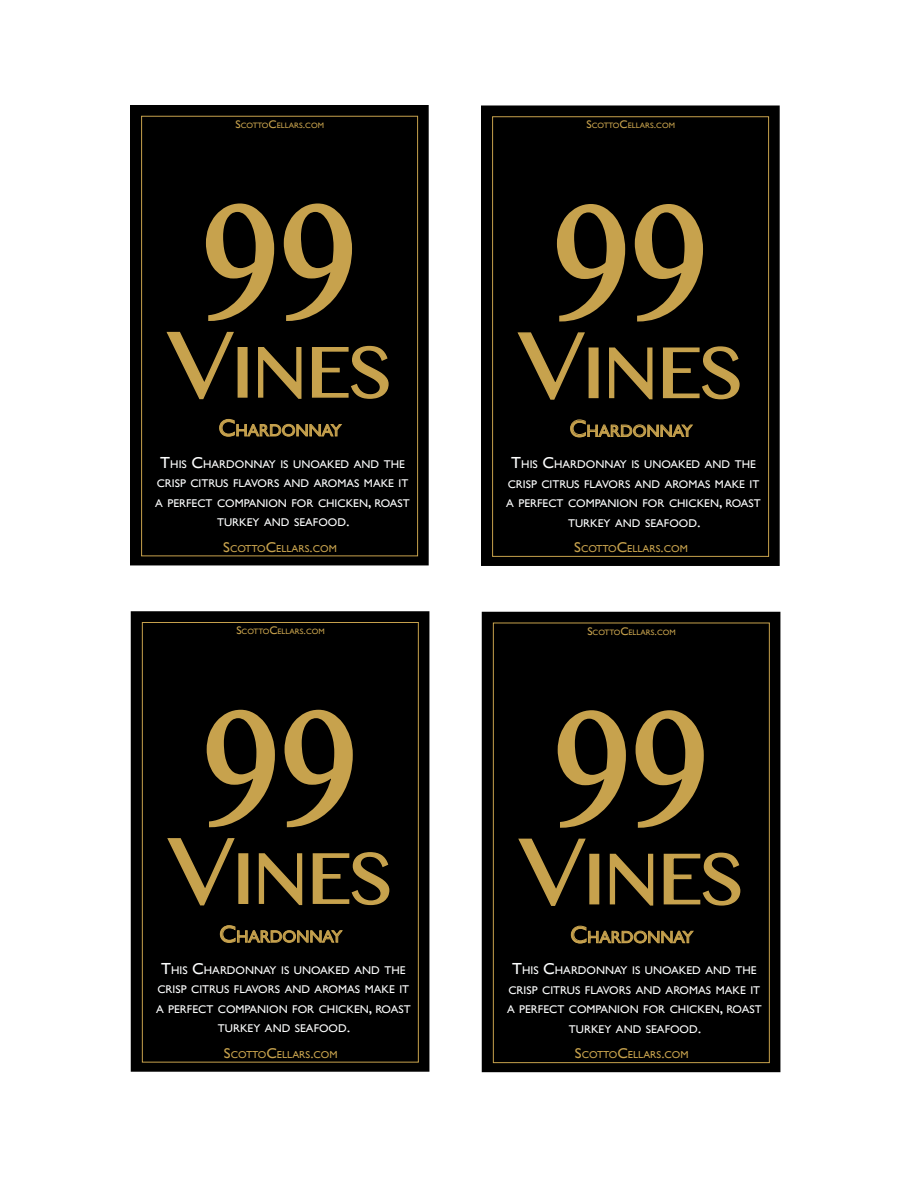
<style>
.page{position:relative;width:918px;height:1188px;background:#fff}
.page>*{position:absolute;margin:0;border:0;box-sizing:border-box;transform-origin:0 0}
.t1{font:160.8px "Myanmar MN";color:#c7a24d;scale:.84 1}
.t2{font:72.3px "Myanmar MN";letter-spacing:-.01em;color:#c7a24d}
.t3{font:16.8px "Gill Sans";color:#c7a24e}
.t4{font:11.25px/19.5px "Gill Sans";color:#fdfefe;text-align:center}
.t5{font:10.05px "Gill Sans";color:#c7a24d}
.t6{font:7.8px "Gill Sans";color:#c7a24d}
.s1{font-size:11.25px}
.s2{font-size:94.5px}
.s3{font-size:24px}
.s4{font-size:16.05px}
.s5{font-size:14.4px}
</style>
<div class="page">
<div style="left:130px;top:105px;width:299px;height:460px;background:#000;border:2px solid #000"></div>
<svg style="left:219px;top:419px;width:123px;height:18px"></svg>
<svg style="left:205px;top:203px;width:70px;height:118px"></svg>
<svg style="left:283px;top:203px;width:69px;height:118px"></svg>
<svg style="left:166px;top:331px;width:68px;height:69px"></svg>
<div style="left:238px;top:347px;width:10px;height:51px;border:2px solid #c7a24d"></div>
<svg style="left:258px;top:347px;width:44px;height:52px"></svg>
<svg style="left:312px;top:345px;width:77px;height:54px"></svg>
<div style="left:141px;top:116px;width:277px;height:440px;border:1px solid #c7a24d"></div>
<div style="left:481px;top:105px;width:299px;height:461px;background:#000;border:2px solid #000"></div>
<svg style="left:570px;top:420px;width:123px;height:17px"></svg>
<svg style="left:556px;top:204px;width:70px;height:118px"></svg>
<svg style="left:634px;top:204px;width:69px;height:118px"></svg>
<svg style="left:517px;top:332px;width:68px;height:68px"></svg>
<div style="left:589px;top:348px;width:10px;height:50px;border:2px solid #c7a24d"></div>
<svg style="left:609px;top:347px;width:44px;height:53px"></svg>
<svg style="left:663px;top:346px;width:77px;height:54px"></svg>
<div style="left:492px;top:116px;width:277px;height:441px;border:1px solid #c7a24d"></div>
<div style="left:131px;top:611px;width:298px;height:461px;background:#000;border:2px solid #000"></div>
<svg style="left:220px;top:925px;width:123px;height:18px"></svg>
<svg style="left:206px;top:709px;width:69px;height:119px"></svg>
<svg style="left:284px;top:709px;width:69px;height:119px"></svg>
<svg style="left:167px;top:838px;width:68px;height:68px"></svg>
<div style="left:238px;top:853px;width:10px;height:51px;border:2px solid #c7a24d"></div>
<svg style="left:258px;top:853px;width:45px;height:53px"></svg>
<svg style="left:312px;top:852px;width:78px;height:54px"></svg>
<div style="left:142px;top:622px;width:277px;height:441px;border:1px solid #c7a24d"></div>
<div style="left:482px;top:612px;width:298px;height:460px;background:#000"></div>
<svg style="left:571px;top:926px;width:123px;height:17px"></svg>
<svg style="left:557px;top:710px;width:69px;height:118px"></svg>
<svg style="left:635px;top:710px;width:69px;height:118px"></svg>
<svg style="left:518px;top:838px;width:68px;height:68px"></svg>
<div style="left:589px;top:854px;width:10px;height:50px;border:2px solid #c7a24d"></div>
<svg style="left:609px;top:853px;width:45px;height:53px"></svg>
<svg style="left:663px;top:852px;width:78px;height:54px"></svg>
<div style="left:493px;top:623px;width:277px;height:440px;border:1px solid #c7a24d"></div>
<p class="t6" style="left:236px;top:121px;width:90px"><span class="s1">S</span>COTTO<span class="s1">C</span>ELLARS<span class="s1">.</span>COM</p>
<h1 class="t1" style="left:201px;top:167px;width:187px">99</h1>
<h2 class="t2" style="left:167px;top:330px;width:225px"><span class="s2">V</span>INES</h2>
<h3 class="t3" style="left:218px;top:420px;width:124px"><span class="s3">C</span>HARDONNAY</h3>
<p class="t4" style="left:155px;top:454px;width:256px"><span class="s4">T</span>HIS <span class="s4">C</span>HARDONNAY IS UNOAKED AND THE CRISP CITRUS FLAVORS AND AROMAS MAKE IT A PERFECT COMPANION FOR CHICKEN<span class="s4">,</span> ROAST TURKEY AND SEAFOOD<span class="s4">.</span></p>
<p class="t5" style="left:223px;top:542px;width:115px"><span class="s5">S</span>COTTO<span class="s5">C</span>ELLARS<span class="s5">.</span>COM</p>
<p class="t6" style="left:236px;top:627px;width:90px"><span class="s1">S</span>COTTO<span class="s1">C</span>ELLARS<span class="s1">.</span>COM</p>
<h1 class="t1" style="left:202px;top:674px;width:187px">99</h1>
<h2 class="t2" style="left:168px;top:836px;width:225px"><span class="s2">V</span>INES</h2>
<h3 class="t3" style="left:219px;top:927px;width:124px"><span class="s3">C</span>HARDONNAY</h3>
<p class="t4" style="left:156px;top:960px;width:256px"><span class="s4">T</span>HIS <span class="s4">C</span>HARDONNAY IS UNOAKED AND THE CRISP CITRUS FLAVORS AND AROMAS MAKE IT A PERFECT COMPANION FOR CHICKEN<span class="s4">,</span> ROAST TURKEY AND SEAFOOD<span class="s4">.</span></p>
<p class="t5" style="left:224px;top:1049px;width:115px"><span class="s5">S</span>COTTO<span class="s5">C</span>ELLARS<span class="s5">.</span>COM</p>
<p class="t6" style="left:587px;top:121px;width:90px"><span class="s1">S</span>COTTO<span class="s1">C</span>ELLARS<span class="s1">.</span>COM</p>
<h1 class="t1" style="left:552px;top:168px;width:187px">99</h1>
<h2 class="t2" style="left:518px;top:330px;width:225px"><span class="s2">V</span>INES</h2>
<h3 class="t3" style="left:569px;top:421px;width:124px"><span class="s3">C</span>HARDONNAY</h3>
<p class="t4" style="left:506px;top:455px;width:256px"><span class="s4">T</span>HIS <span class="s4">C</span>HARDONNAY IS UNOAKED AND THE CRISP CITRUS FLAVORS AND AROMAS MAKE IT A PERFECT COMPANION FOR CHICKEN<span class="s4">,</span> ROAST TURKEY AND SEAFOOD<span class="s4">.</span></p>
<p class="t5" style="left:574px;top:543px;width:115px"><span class="s5">S</span>COTTO<span class="s5">C</span>ELLARS<span class="s5">.</span>COM</p>
<p class="t6" style="left:587px;top:628px;width:90px"><span class="s1">S</span>COTTO<span class="s1">C</span>ELLARS<span class="s1">.</span>COM</p>
<h1 class="t1" style="left:553px;top:674px;width:187px">99</h1>
<h2 class="t2" style="left:519px;top:836px;width:225px"><span class="s2">V</span>INES</h2>
<h3 class="t3" style="left:570px;top:927px;width:124px"><span class="s3">C</span>HARDONNAY</h3>
<p class="t4" style="left:507px;top:961px;width:256px"><span class="s4">T</span>HIS <span class="s4">C</span>HARDONNAY IS UNOAKED AND THE CRISP CITRUS FLAVORS AND AROMAS MAKE IT A PERFECT COMPANION FOR CHICKEN<span class="s4">,</span> ROAST TURKEY AND SEAFOOD<span class="s4">.</span></p>
<p class="t5" style="left:575px;top:1049px;width:115px"><span class="s5">S</span>COTTO<span class="s5">C</span>ELLARS<span class="s5">.</span>COM</p>
</div>
